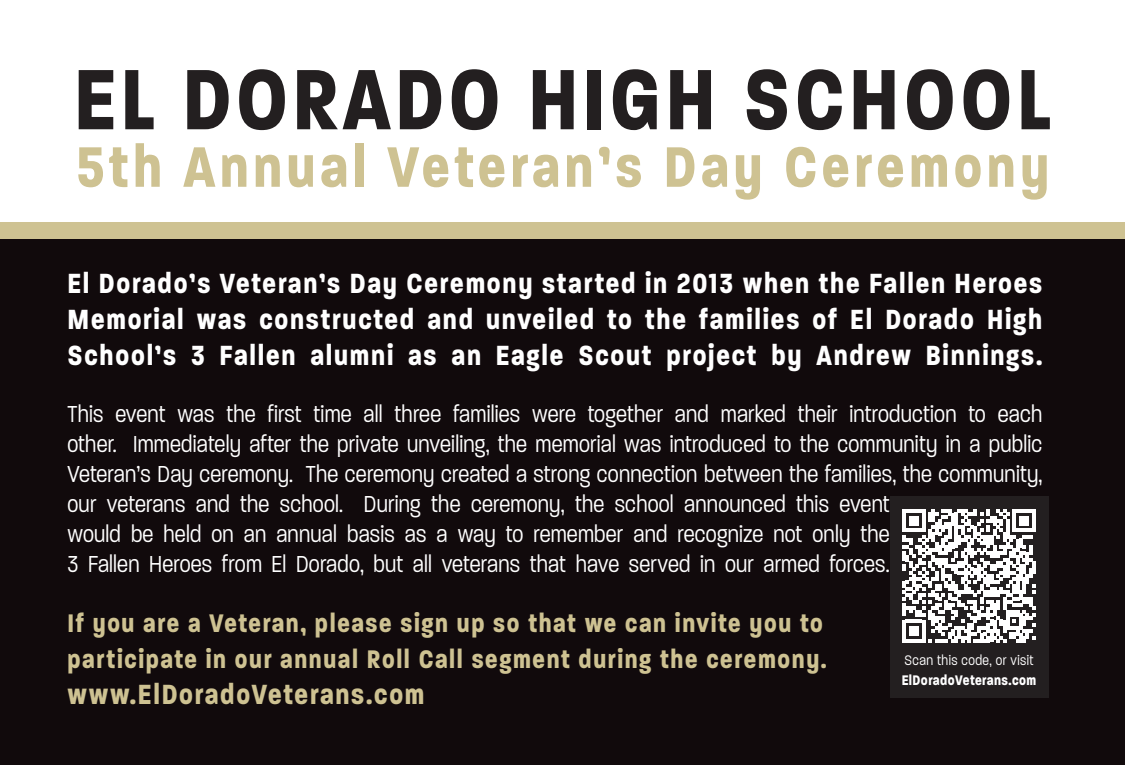
<style>
.page{position:relative;width:1125px;height:765px;background:#fff}
.page>*{position:absolute;margin:0;border:0;box-sizing:border-box;transform-origin:0 0}
.t1{font:700 92.5px "Paralucent Cond";letter-spacing:.05em;color:#231f20}
.t2{font:700 61.5px "Paralucent Cond";letter-spacing:.075em;color:#cec292}
.t3{font:700 30px/36px "Paralucent Cond";letter-spacing:.06em;color:#fff;text-align:justify}
.t4{font:700 30px "Paralucent Cond";letter-spacing:.06em;color:#cec292}
.t5{font:700 27.5px/36px "Paralucent Cond";letter-spacing:.06em;color:#cec292}
.t6{font:300 25px/30px "Paralucent Cond";letter-spacing:.01em;color:#fff}
.t7{font:700 15px "Paralucent Cond";letter-spacing:.03em;color:#fff}
.t8{font:300 15px "Paralucent Cond";letter-spacing:.03em;color:#fff}
</style>
<div class="page">
<div style="left:0;top:230px;width:1125px;height:535px;background:#110a0c"></div>
<div style="left:0;top:222px;width:1125px;height:16px;background:#cec292"></div>
<div style="left:890px;top:496px;width:158px;height:159px;background:#231f20"></div>
<svg style="left:902px;top:509px;width:134px;height:133px"></svg>
<div style="left:890px;top:650px;width:158px;height:48px;background:#231f20"></div>
<h1 class="t1" style="left:74px;top:44px;width:979px">EL DORADO HIGH SCHOOL</h1>
<h2 class="t2" style="left:76px;top:130px;width:975px">5th Annual Veteran’s Day Ceremony</h2>
<p class="t3" style="left:68px;top:266px;width:976px">El Dorado’s Veteran’s Day Ceremony started in 2013 when the Fallen Heroes Memorial was constructed and unveiled to the families of El Dorado High School’s 3 Fallen alumni as an Eagle Scout project by Andrew Binnings.</p>
<p class="t6" style="left:68px;top:399px;width:976px">This event was the first time all three families were together and marked their introduction to each other. Immediately after the private unveiling, the memorial was introduced to the community in a public Veteran’s Day ceremony. The ceremony created a strong connection between the families, the community, our veterans and the school. During the ceremony, the school announced this event<br>would be held on an annual basis as a way to remember and recognize not only the<br>3 Fallen Heroes from El Dorado, but all veterans that have served in our armed forces.</p>
<p class="t5" style="left:68px;top:606px;width:761px">If you are a Veteran, please sign up so that we can invite you to participate in our annual Roll Call segment during the ceremony.</p>
<p class="t4" style="left:68px;top:677px;width:358px">www.ElDoradoVeterans.com</p>
<p class="t8" style="left:904px;top:651px;width:131px">Scan this code, or visit</p>
<p class="t7" style="left:902px;top:671px;width:136px">ElDoradoVeterans.com</p>
</div>
